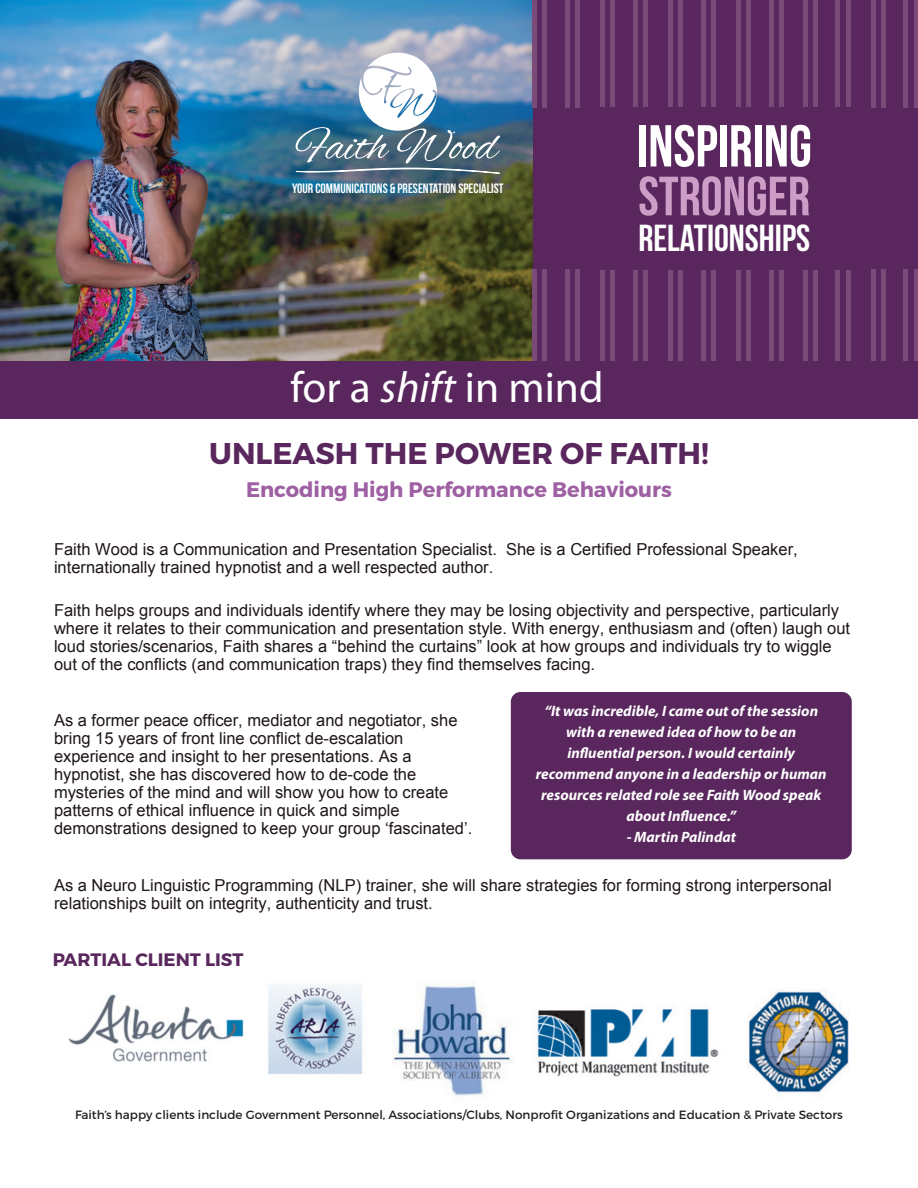
<style>
.page{position:relative;width:918px;height:1188px;background:#fff}
.page>*{position:absolute;margin:0;border:0;box-sizing:border-box;transform-origin:0 0}
.t1{font:700 58.95px "Bebas Neue";color:#fff}
.t2{font:700 55.2px "Bebas Neue";color:#cd9dc7}
.t3{font:43.5px "Myriad Pro";color:#fff}
.t4{font:700 37.5px "Bebas Neue";color:#fff}
.t5{font:700 30px "Montserrat";color:#59275d}
.t6{font:700 21px "Montserrat";color:#9e60a3}
.t7{font:700 18px "Montserrat";color:#59275d}
.t8{font:16.5px/18px "Arial";color:#1f1616}
.t9{font:italic 700 15px/21px "Myriad Pro";color:#fff;text-align:center}
.t10{font:700 13.5px "Bebas Neue";color:#fff}
.t11{font:12px "Montserrat";color:#231f20}
.s1{font-style:italic}
</style>
<div class="page">
<div style="left:0;top:361px;width:918px;height:58px;background:#59275d"></div>
<img style="left:68px;top:994px;width:176px;height:68px">
<img style="left:268px;top:985px;width:95px;height:89px">
<img style="left:392px;top:983px;width:122px;height:113px">
<img style="left:537px;top:1008px;width:182px;height:69px">
<img style="left:748px;top:990px;width:101px;height:103px">
<div style="left:0;top:0;width:918px;height:360px;background:#59275d"></div>
<img style="left:0;top:0;width:533px;height:360px">
<img style="left:533px;top:270px;width:4px;height:90px">
<img style="left:543px;top:270px;width:4px;height:90px">
<img style="left:565px;top:270px;width:4px;height:90px">
<img style="left:576px;top:270px;width:3px;height:90px">
<img style="left:601px;top:270px;width:4px;height:90px">
<img style="left:611px;top:270px;width:4px;height:90px">
<img style="left:633px;top:270px;width:4px;height:90px">
<img style="left:644px;top:270px;width:3px;height:90px">
<img style="left:669px;top:270px;width:3px;height:90px">
<img style="left:679px;top:270px;width:4px;height:90px">
<img style="left:701px;top:270px;width:4px;height:90px">
<img style="left:711px;top:270px;width:4px;height:90px">
<img style="left:737px;top:270px;width:3px;height:90px">
<img style="left:747px;top:270px;width:4px;height:90px">
<img style="left:769px;top:270px;width:4px;height:90px">
<img style="left:779px;top:270px;width:4px;height:90px">
<img style="left:803px;top:270px;width:4px;height:90px">
<img style="left:813px;top:270px;width:4px;height:90px">
<img style="left:836px;top:270px;width:4px;height:90px">
<img style="left:846px;top:270px;width:4px;height:90px">
<img style="left:871px;top:270px;width:4px;height:90px">
<img style="left:881px;top:270px;width:4px;height:90px">
<img style="left:904px;top:270px;width:4px;height:90px">
<img style="left:914px;top:270px;width:4px;height:90px">
<img style="left:533px;top:0;width:4px;height:107px">
<img style="left:543px;top:0;width:4px;height:107px">
<img style="left:565px;top:0;width:4px;height:107px">
<img style="left:576px;top:0;width:3px;height:107px">
<img style="left:601px;top:0;width:4px;height:107px">
<img style="left:611px;top:0;width:4px;height:107px">
<img style="left:633px;top:0;width:4px;height:107px">
<img style="left:644px;top:0;width:3px;height:107px">
<img style="left:669px;top:0;width:3px;height:107px">
<img style="left:679px;top:0;width:4px;height:107px">
<img style="left:701px;top:0;width:4px;height:107px">
<img style="left:711px;top:0;width:4px;height:107px">
<img style="left:737px;top:0;width:3px;height:107px">
<img style="left:747px;top:0;width:4px;height:107px">
<img style="left:769px;top:0;width:4px;height:107px">
<img style="left:779px;top:0;width:4px;height:107px">
<img style="left:803px;top:0;width:4px;height:107px">
<img style="left:813px;top:0;width:4px;height:107px">
<img style="left:836px;top:0;width:4px;height:107px">
<img style="left:846px;top:0;width:4px;height:107px">
<img style="left:871px;top:0;width:4px;height:107px">
<img style="left:881px;top:0;width:4px;height:107px">
<img style="left:904px;top:0;width:4px;height:107px">
<img style="left:914px;top:0;width:4px;height:107px">
<svg style="left:296px;top:53px;width:204px;height:121px;background:#7e9bb3"></svg>
<div style="left:511px;top:692px;width:341px;height:167px;background:#59275d;border-radius:10px"></div>
<p class="t10" style="left:292px;top:183px;width:213px">YOUR COMMUNICATIONS &amp; PRESENTATION SPECIALIST</p>
<h1 class="t1" style="left:637px;top:122px;width:176px">INSPIRING</h1>
<h2 class="t2" style="left:638px;top:174px;width:173px">STRONGER</h2>
<h3 class="t4" style="left:638px;top:223px;width:173px">RELATIONSHIPS</h3>
<h3 class="t3" style="left:290px;top:369px;width:315px">for a <span class="s1">shift</span> in mind</h3>
<h3 class="t5" style="left:209px;top:435px;width:501px">UNLEASH THE POWER OF FAITH!</h3>
<p class="t6" style="left:246px;top:477px;width:427px">Encoding High Performance Behaviours</p>
<p class="t8" style="left:54px;top:542px;width:745px">Faith Wood is a Communication and Presentation Specialist. She is a Certified Professional Speaker, internationally trained hypnotist and a well respected author.</p>
<p class="t8" style="left:54px;top:603px;width:798px">Faith helps groups and individuals identify where they may be losing objectivity and perspective, particularly where it relates to their communication and presentation style. With energy, enthusiasm and (often) laugh out loud stories/scenarios, Faith shares a “behind the curtains” look at how groups and individuals try to wiggle out of the conflicts (and communication traps) they find themselves facing.</p>
<p class="t9" style="left:536px;top:702px;width:292px">“It was incredible, I came out of the session with a renewed idea of how to be an influential person. I would certainly recommend anyone in a leadership or human resources related role see Faith Wood speak about Influence.”</p>
<p class="t9" style="left:627px;top:828px;width:111px">- Martin Palindat</p>
<p class="t8" style="left:54px;top:712px;width:420px">As a former peace officer, mediator and negotiator, she bring 15 years of front line conflict de-escalation experience and insight to her presentations. As a hypnotist, she has discovered how to de-code the mysteries of the mind and will show you how to create patterns of ethical influence in quick and simple demonstrations designed to keep your group ‘fascinated’.</p>
<p class="t8" style="left:54px;top:878px;width:779px">As a Neuro Linguistic Programming (NLP) trainer, she will share strategies for forming strong interpersonal relationships built on integrity, authenticity and trust.</p>
<p class="t7" style="left:53px;top:949px;width:192px">PARTIAL CLIENT LIST</p>
<p class="t11" style="left:75px;top:1108px;width:769px">Faith’s happy clients include Government Personnel, Associations/Clubs, Nonprofit Organizations and Education &amp; Private Sectors</p>
</div>
